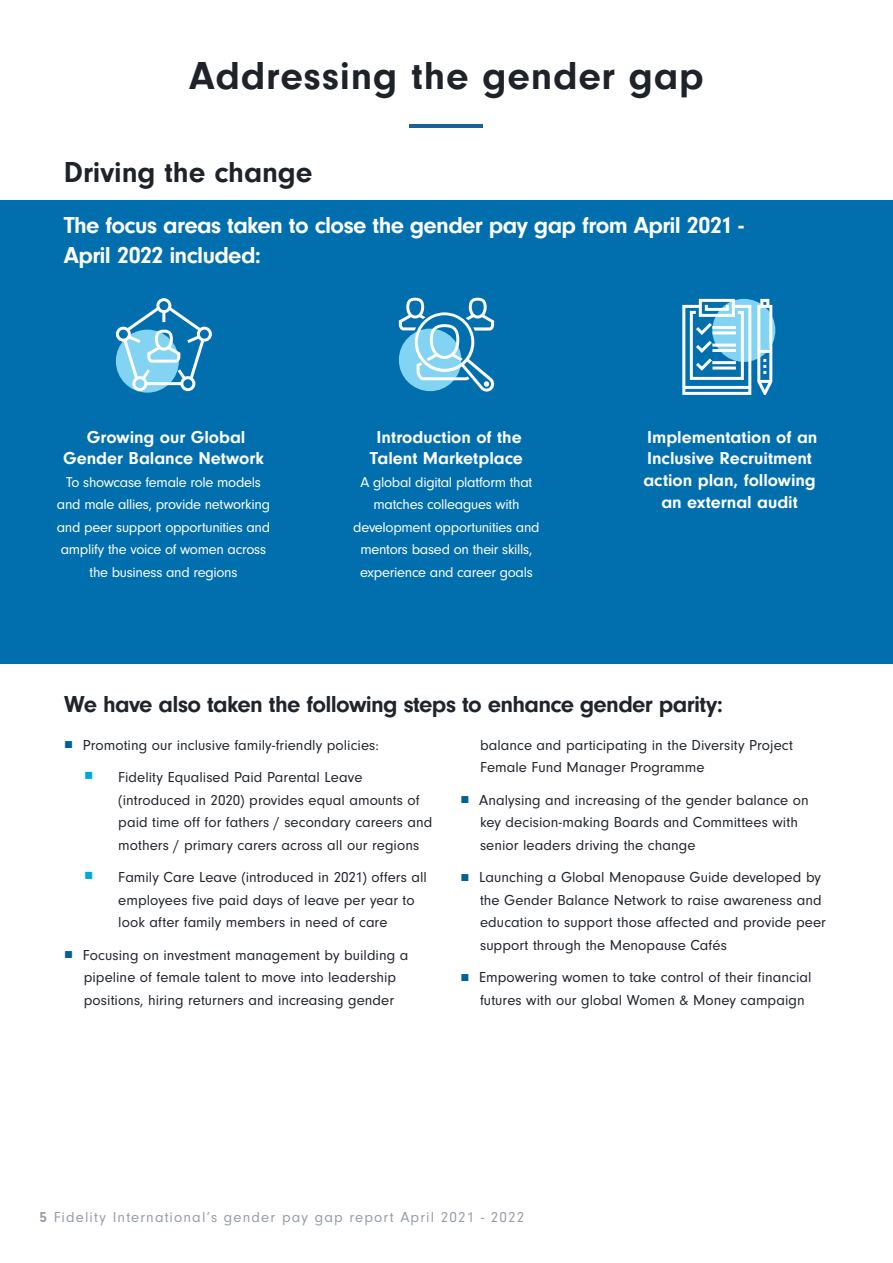
<style>
.page{position:relative;width:893px;height:1263px;background:#fff}
.page>*{position:absolute;margin:0;border:0;box-sizing:border-box;transform-origin:0 0}
.t1{font:700 40.5px "Neuzeit Gro";letter-spacing:.02em;color:#1e2229}
.t2{font:700 30px "Neuzeit Gro";letter-spacing:-.005em;color:#1e2229}
.t3{font:700 24px/30px "Neuzeit Gro";letter-spacing:-.03em;color:#fff}
.t4{font:700 24px "Neuzeit Gro";letter-spacing:-.03em;color:#20242b}
.t5{font:700 18px/21.6px "Neuzeit Gro";color:#fff;text-align:center}
.t6{font:15px/22.5px "Neuzeit Gro";letter-spacing:.005em;color:#20242b}
.t7{font:15px "Neuzeit Gro";letter-spacing:.075em;color:#979da6}
.t8{font:14.7px/22.5px "Neuzeit Gro";letter-spacing:-.02em;color:#fff;text-align:center}
.s1{font-family:"Arial";color:#006193}
.s2{color:#00a6e3}
.s3{font-weight:700}
</style>
<div class="page">
<hr style="left:410px;top:124px;width:73px;height:4px;background:#186297">
<div style="left:0;top:200px;width:893px;height:463px;background:#016fae"></div>
<svg style="left:116px;top:330px;width:63px;height:63px"></svg>
<hr style="left:146px;top:382px;width:36px;height:3px;background:#fff">
<div style="left:156px;top:298px;width:15px;height:15px;border:3px solid #fff;border-radius:50%"></div>
<div style="left:132px;top:376px;width:15px;height:15px;border:3px solid #fff;border-radius:50%"></div>
<div style="left:180px;top:376px;width:15px;height:15px;border:3px solid #fff;border-radius:50%"></div>
<div style="left:116px;top:327px;width:15px;height:15px;border:3px solid #fff;border-radius:50%"></div>
<div style="left:197px;top:327px;width:15px;height:15px;border:3px solid #fff;border-radius:50%"></div>
<svg style="left:121px;top:304px;width:86px;height:79px"></svg>
<svg style="left:399px;top:298px;width:96px;height:94px"></svg>
<div style="left:712px;top:299px;width:63px;height:63px;background:#83d4f2;border-radius:50%"></div>
<div style="left:699px;top:299px;width:36px;height:18px;border:3px solid #fff"></div>
<div style="left:760px;top:299px;width:9px;height:9px;border:3px solid #fff"></div>
<svg style="left:682px;top:303px;width:92px;height:92px"></svg>
<h1 class="t1" style="left:189px;top:53px;width:516px">Addressing the gender gap</h1>
<h2 class="t2" style="left:64px;top:155px;width:250px">Driving the change</h2>
<h3 class="t3" style="left:64px;top:210px;width:681px">The focus areas taken to close the gender pay gap from April 2021 -<br>April 2022 included:</h3>
<p class="t5" style="left:63px;top:426px;width:202px">Growing our Global<br>Gender Balance Network</p>
<p class="t8" style="left:57px;top:471px;width:215px">To showcase female role models and male allies, provide networking and peer support opportunities and amplify the voice of women across the business and regions</p>
<p class="t5" style="left:370px;top:426px;width:154px">Introduction of the<br>Talent Marketplace</p>
<p class="t8" style="left:353px;top:471px;width:188px">A global digital platform that matches colleagues with development opportunities and mentors based on their skills, experience and career goals</p>
<p class="t5" style="left:643px;top:426px;width:176px">Implementation of an<br>Inclusive Recruitment action plan, following an external audit</p>
<h3 class="t4" style="left:64px;top:691px;width:660px">We have also taken the following steps to enhance gender parity:</h3>
<p class="t6" style="left:64px;top:734px;width:316px"><span class="s1">■</span> Promoting our inclusive family-friendly policies:</p>
<p class="t6" style="left:118px;top:766px;width:316px;text-indent:-35px"><span class="s2">○</span> Fidelity Equalised Paid Parental Leave (introduced in 2020) provides equal amounts of paid time off for fathers / secondary careers and mothers / primary carers across all our regions</p>
<p class="t6" style="left:118px;top:866px;width:310px;text-indent:-35px"><span class="s2">○</span> Family Care Leave (introduced in 2021) offers all employees five paid days of leave per year to look after family members in need of care</p>
<p class="t6" style="left:64px;top:944px;width:346px;text-align:center"><span class="s1">■</span> Focusing on investment management by building a pipeline of female talent to move into leadership positions, hiring returners and increasing gender</p>
<p class="t6" style="left:480px;top:734px;width:315px">balance and participating in the Diversity Project<br>Female Fund Manager Programme</p>
<p class="t6" style="left:480px;top:789px;width:330px;text-indent:-20px"><span class="s1">■</span> Analysing and increasing of the gender balance on key decision-making Boards and Committees with senior leaders driving the change</p>
<p class="t6" style="left:480px;top:866px;width:347px;text-indent:-20px"><span class="s1">■</span> Launching a Global Menopause Guide developed by the Gender Balance Network to raise awareness and education to support those affected and provide peer support through the Menopause Cafés</p>
<p class="t6" style="left:480px;top:966px;width:333px;text-indent:-20px"><span class="s1">■</span> Empowering women to take control of their financial futures with our global Women &amp; Money campaign</p>
<p class="t7" style="left:40px;top:1209px;width:486px"><span class="s3">5</span> Fidelity International’s gender pay gap report April 2021 - 2022</p>
</div>
